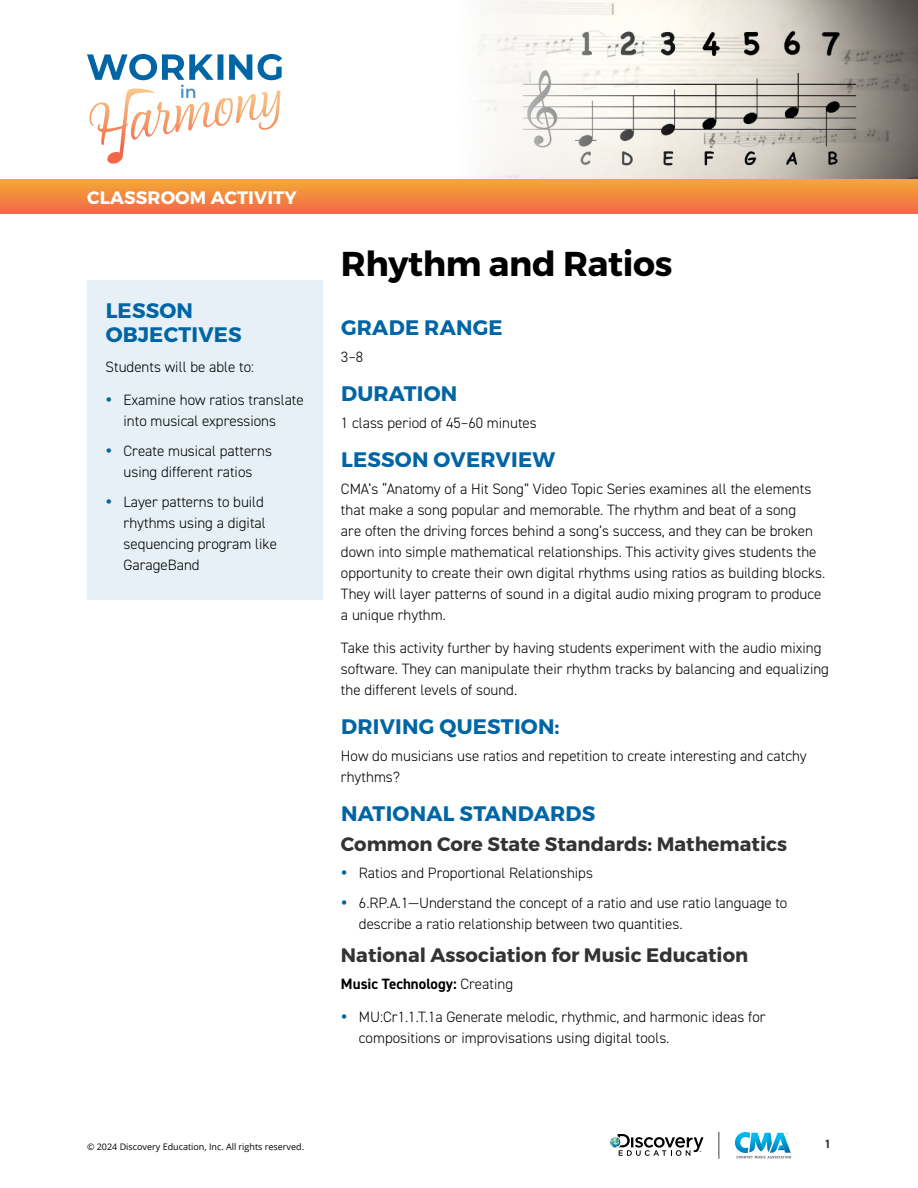
<style>
.page{position:relative;width:918px;height:1188px;background:#fff}
.page>*{position:absolute;margin:0;border:0;box-sizing:border-box;transform-origin:0 0}
.t1{font:700 34.5px "Montserrat";letter-spacing:-.01em;color:#000}
.t2{font:700 21px/24px "Montserrat";letter-spacing:.01em;color:#0065a4}
.t3{font:700 19.5px "Montserrat";color:#343333}
.t4{font:700 18px "Montserrat";letter-spacing:.01em;color:#fff}
.t5{font:300 15px/21px "DIN2014";color:#000}
.t6{font:700 15px "DIN2014";color:#000}
.t7{font:700 12px "DIN2014";color:#343333}
.t8{font:9px "Open Sans";color:#000}
.s1{font-weight:300}
</style>
<div class="page">
<svg style="left:610px;top:1134px;width:94px;height:22px"></svg>
<svg style="left:718px;top:1132px;width:1px;height:27px"></svg>
<img style="left:687px;top:0;width:231px;height:179px">
<svg style="left:478px;top:0;width:209px;height:179px;fill:#f8f7f2"></svg>
<svg style="left:87px;top:54px;width:195px;height:110px"></svg>
<div style="left:0;top:179px;width:918px;height:34px;background:linear-gradient(to bottom,#f4a934,#f26b48)"></div>
<svg style="left:735px;top:1132px;width:56px;height:26px"></svg>
<div style="left:88px;top:280px;width:235px;height:319px;background:#e6f0f6"></div>
<p class="t4" style="left:87px;top:187px;width:211px">CLASSROOM ACTIVITY</p>
<h2 class="t2" style="left:106px;top:299px;width:138px">LESSON<br>OBJECTIVES</h2>
<p class="t5" style="left:106px;top:357px;width:150px">Students will be able to:</p>
<p class="t5" style="left:124px;top:390px;width:182px">Examine how ratios translate into musical expressions</p>
<p class="t5" style="left:124px;top:441px;width:150px">Create musical patterns using different ratios</p>
<p class="t5" style="left:124px;top:492px;width:155px">Layer patterns to build rhythms using a digital sequencing program like<br>GarageBand</p>
<h1 class="t1" style="left:341px;top:243px;width:333px">Rhythm and Ratios</h1>
<h2 class="t2" style="left:341px;top:316px;width:163px">GRADE RANGE</h2>
<p class="t5" style="left:341px;top:347px;width:24px">3–8</p>
<h2 class="t2" style="left:341px;top:382px;width:118px">DURATION</h2>
<p class="t5" style="left:341px;top:413px;width:197px">1 class period of 45–60 minutes</p>
<h2 class="t2" style="left:341px;top:448px;width:216px">LESSON OVERVIEW</h2>
<p class="t5" style="left:341px;top:479px;width:486px">CMA’s “Anatomy of a Hit Song” Video Topic Series examines all the elements that make a song popular and memorable. The rhythm and beat of a song<br>are often the driving forces behind a song’s success, and they can be broken down into simple mathematical relationships. This activity gives students the opportunity to create their own digital rhythms using ratios as building blocks.<br>They will layer patterns of sound in a digital audio mixing program to produce a unique rhythm.</p>
<p class="t5" style="left:341px;top:638px;width:490px">Take this activity further by having students experiment with the audio mixing software. They can manipulate their rhythm tracks by balancing and equalizing the different levels of sound.</p>
<h2 class="t2" style="left:341px;top:715px;width:220px">DRIVING QUESTION:</h2>
<p class="t5" style="left:341px;top:746px;width:467px">How do musicians use ratios and repetition to create interesting and catchy rhythms?</p>
<h2 class="t2" style="left:341px;top:802px;width:256px">NATIONAL STANDARDS</h2>
<h3 class="t3" style="left:341px;top:832px;width:448px">Common Core State Standards: Mathematics</h3>
<p class="t5" style="left:359px;top:858px;width:430px;line-height:30px">Ratios and Proportional Relationships<br>6.RP.A.1—Understand the concept of a ratio and use ratio language to</p>
<p class="t5" style="left:359px;top:914px;width:325px">describe a ratio relationship between two quantities.</p>
<h3 class="t3" style="left:341px;top:943px;width:409px">National Association for Music Education</h3>
<p class="t6" style="left:341px;top:974px;width:174px">Music Technology: <span class="s1">Creating</span></p>
<p class="t5" style="left:359px;top:1007px;width:408px">MU:Cr1.1.T.1a Generate melodic, rhythmic, and harmonic ideas for compositions or improvisations using digital tools.</p>
<p class="t8" style="left:87px;top:1141px;width:219px">© 2024 Discovery Education, Inc. All rights reserved.</p>
<p class="t7" style="left:825px;top:1136px;width:8px">1</p>
</div>
